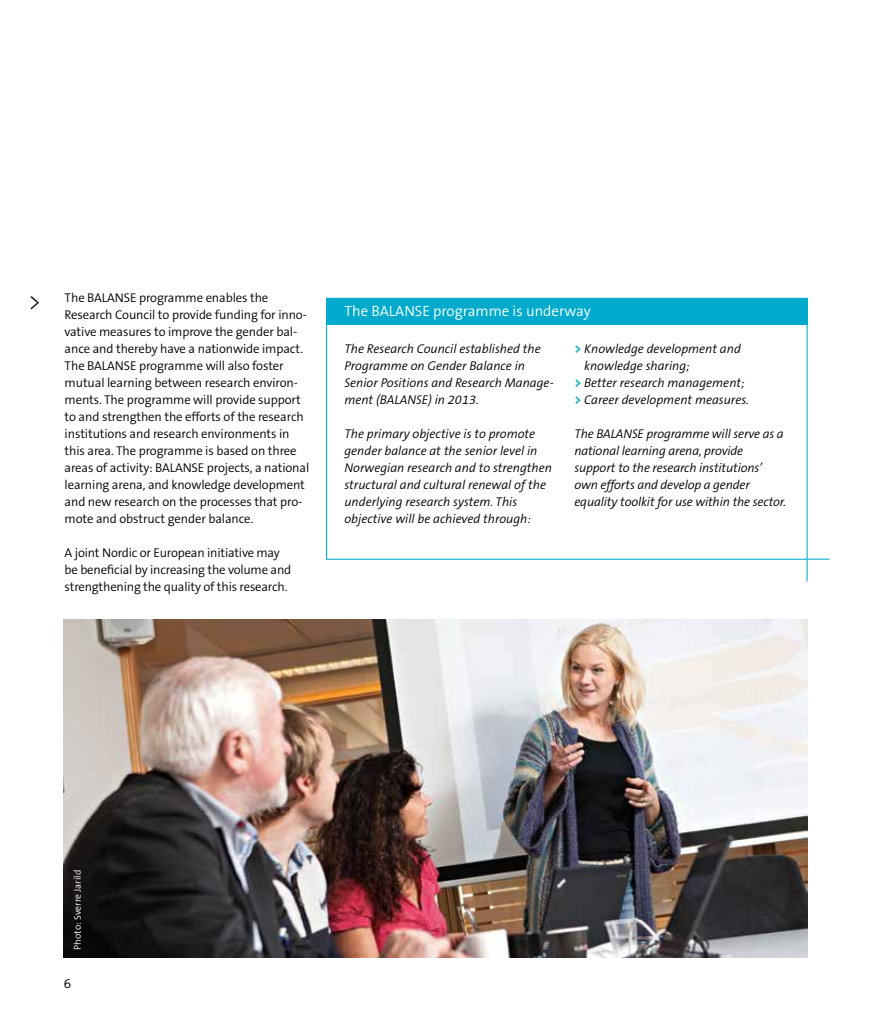
<style>
.page{position:relative;width:893px;height:1021px;background:#fff}
.page>*{position:absolute;margin:0;border:0;box-sizing:border-box;transform-origin:0 0}
.t1{font:300 24px "The Sans B3";color:#000}
.t2{font:300 14.85px "The Sans B4";color:#fff}
.t3{font:300 13.5px "The Sans B4";color:#000}
.t4{font:300 12.75px/17px "The Sans B4";letter-spacing:-.01em;color:#000}
.t5{font:italic 300 12.75px/17px "The Sans B4";color:#000}
.t6{font:300 9.75px "The Sans B4";color:#fff}
.s1{font-family:"The Sans B7";font-weight:700;font-style:normal;color:#00aacd}
</style>
<div class="page">
<img style="left:64px;top:619px;width:744px;height:338px">
<svg style="left:808px;top:558px;width:21px;height:1px"></svg>
<hr style="left:806px;top:559px;width:2px;height:22px;background:#00aacd">
<div style="left:326px;top:298px;width:482px;height:26px;background:#00aacd"></div>
<h1 class="t1" style="left:28px;top:289px;width:15px">&gt;</h1>
<p class="t4" style="left:65px;top:290px;width:246px">The BALANSE programme enables the Research Council to provide funding for inno&shy;vative measures to improve the gender bal&shy;ance and thereby have a nationwide impact.<br>The BALANSE programme will also foster mutual learning between research environ&shy;ments. The programme will provide support to and strengthen the efforts of the research institutions and research environments in this area. The programme is based on three areas of activity: BALANSE projects, a national learning arena, and knowledge development and new research on the processes that pro&shy;mote and obstruct gender balance.</p>
<p class="t4" style="left:65px;top:544px;width:228px">A joint Nordic or European initiative may be beneficial by increasing the volume and strengthening the quality of this research.</p>
<p class="t2" style="left:344px;top:303px;width:248px">The BALANSE programme is underway</p>
<p class="t5" style="left:344px;top:341px;width:211px">The Research Council established the<br>Programme on Gender Balance in<br>Senior Positions and Research Manage&shy;ment (BALANSE) in 2013.</p>
<p class="t5" style="left:344px;top:425px;width:209px">The primary objective is to promote gender balance at the senior level in Norwegian research and to strengthen structural and cultural renewal of the underlying research system. This objective will be achieved through:</p>
<p class="t5" style="left:574px;top:341px;width:168px"><span class="s1">&gt;</span> Knowledge development and</p>
<p class="t5" style="left:584px;top:358px;width:107px">knowledge sharing;</p>
<p class="t5" style="left:574px;top:375px;width:172px"><span class="s1">&gt;</span> Better research management;</p>
<p class="t5" style="left:574px;top:392px;width:176px"><span class="s1">&gt;</span> Career development measures.</p>
<p class="t5" style="left:574px;top:425px;width:213px">The BALANSE programme will serve as a national learning arena, provide support to the research institutions’ own efforts and develop a gender equality toolkit for use within the sector.</p>
<p class="t6" style="left:72px;top:949px;width:81px;rotate:-90deg">Photo: Sverre Jarild</p>
<p class="t3" style="left:64px;top:976px;width:9px">6</p>
</div>
